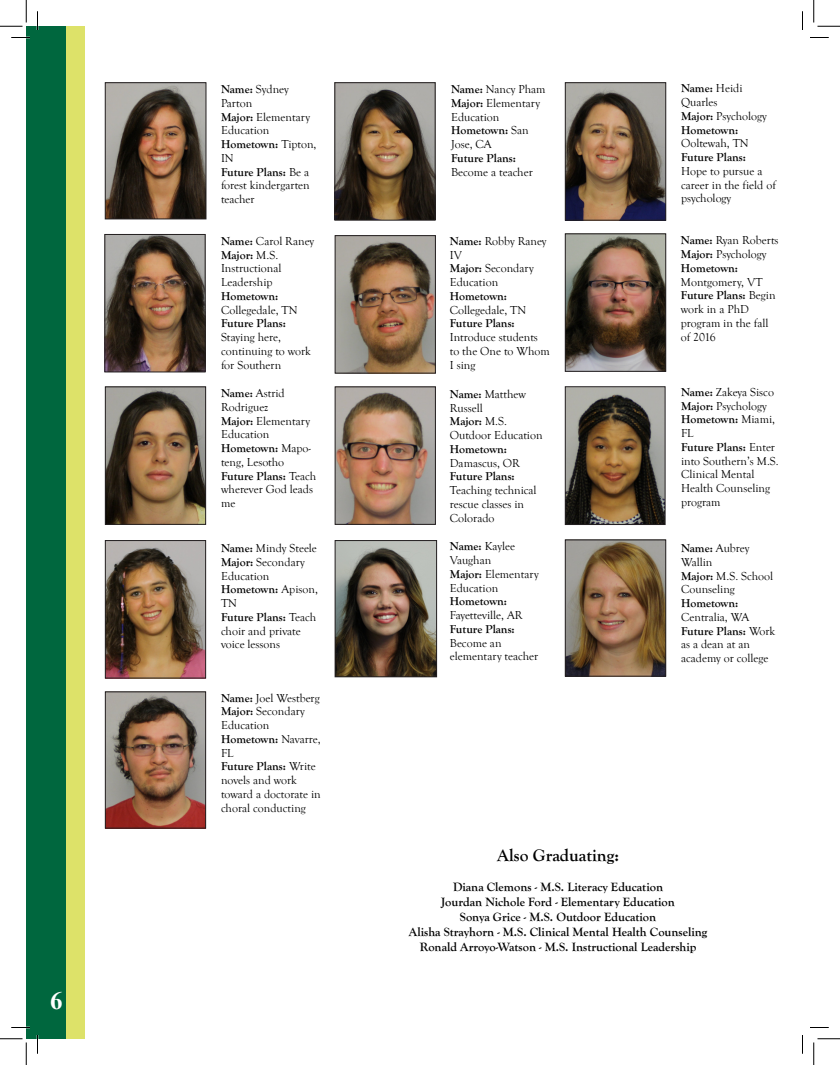
<style>
.page{position:relative;width:840px;height:1065px;background:#fff}
.page>*{position:absolute;margin:0;border:0;box-sizing:border-box;transform-origin:0 0}
.t1{font:700 25px "Times New Roman";color:#fff}
.t2{font:700 17.5px "Goudy Old Style T";color:#000}
.t3{font:700 12.5px/15px "Goudy Old Style T";color:#000;text-align:center}
.t4{font:11.88px/13.8px "Goudy Old Style T";color:#000}
.t5{font:700 11.88px "Goudy Old Style T";color:#000}
.s1{font-weight:700}
</style>
<div class="page">
<div style="left:26px;top:26px;width:41px;height:1013px;background:#00673e"></div>
<div style="left:67px;top:26px;width:18px;height:1013px;background:#dde269"></div>
<img style="left:337px;top:84px;width:96px;height:135px">
<div style="left:335px;top:82px;width:100px;height:139px;border:1px solid #231f20"></div>
<img style="left:567px;top:84px;width:97px;height:135px">
<div style="left:565px;top:82px;width:101px;height:139px;border:1px solid #231f20"></div>
<img style="left:107px;top:236px;width:96px;height:134px">
<div style="left:105px;top:234px;width:100px;height:138px;border:1px solid #231f20"></div>
<img style="left:337px;top:237px;width:97px;height:134px">
<div style="left:335px;top:235px;width:101px;height:138px;border:1px solid #231f20"></div>
<img style="left:567px;top:236px;width:97px;height:134px">
<div style="left:565px;top:234px;width:101px;height:138px;border:1px solid #231f20"></div>
<img style="left:107px;top:389px;width:97px;height:134px">
<div style="left:105px;top:387px;width:101px;height:138px;border:1px solid #231f20"></div>
<img style="left:337px;top:389px;width:97px;height:134px">
<div style="left:335px;top:387px;width:101px;height:138px;border:1px solid #231f20"></div>
<img style="left:107px;top:542px;width:97px;height:134px">
<div style="left:105px;top:540px;width:101px;height:138px;border:1px solid #231f20"></div>
<img style="left:337px;top:542px;width:98px;height:133px">
<div style="left:335px;top:540px;width:102px;height:137px;border:1px solid #231f20"></div>
<img style="left:567px;top:542px;width:97px;height:133px">
<div style="left:565px;top:540px;width:101px;height:137px;border:1px solid #231f20"></div>
<img style="left:107px;top:694px;width:97px;height:132px">
<div style="left:105px;top:692px;width:101px;height:136px;border:1px solid #231f20"></div>
<img style="left:567px;top:388px;width:96px;height:135px">
<div style="left:565px;top:386px;width:100px;height:139px;border:1px solid #231f20"></div>
<img style="left:107px;top:84px;width:97px;height:133px">
<div style="left:105px;top:82px;width:101px;height:137px;border:1px solid #231f20"></div>
<svg style="left:11px;top:37px;width:19px;height:1px"></svg>
<svg style="left:810px;top:37px;width:19px;height:1px"></svg>
<svg style="left:11px;top:1027px;width:19px;height:1px"></svg>
<svg style="left:810px;top:1027px;width:19px;height:1px"></svg>
<svg style="left:37px;top:11px;width:1px;height:19px"></svg>
<svg style="left:37px;top:1035px;width:1px;height:19px"></svg>
<svg style="left:802px;top:11px;width:1px;height:19px"></svg>
<svg style="left:802px;top:1035px;width:1px;height:19px"></svg>
<svg style="left:0;top:0;width:27px;height:27px"></svg>
<svg style="left:0;top:1039px;width:27px;height:26px"></svg>
<svg style="left:814px;top:0;width:26px;height:27px"></svg>
<svg style="left:814px;top:1039px;width:26px;height:26px"></svg>
<h1 class="t1" style="left:50px;top:983px;width:14px">6</h1>
<p class="t4" style="left:221px;top:83px;width:97px"><span class="s1">Name:</span> Sydney<br>Parton<br><span class="s1">Major:</span> Elementary<br>Education<br><span class="s1">Hometown:</span> Tipton,<br>IN<br><span class="s1">Future Plans:</span> Be a forest kindergarten teacher</p>
<p class="t4" style="left:221px;top:234px;width:95px"><span class="s1">Name:</span> Carol Raney<br><span class="s1">Major:</span> M.S.<br>Instructional<br>Leadership</p>
<p class="t5" style="left:221px;top:289px;width:59px">Hometown:</p>
<p class="t4" style="left:221px;top:303px;width:78px">Collegedale, TN</p>
<p class="t5" style="left:221px;top:317px;width:66px">Future Plans:</p>
<p class="t4" style="left:221px;top:331px;width:91px">Staying here, continuing to work for Southern</p>
<p class="t4" style="left:221px;top:387px;width:97px"><span class="s1">Name:</span> Astrid<br>Rodriguez<br><span class="s1">Major:</span> Elementary<br>Education<br><span class="s1">Hometown:</span> Mapo&shy;teng, Lesotho<br><span class="s1">Future Plans:</span> Teach wherever God leads me</p>
<p class="t4" style="left:221px;top:542px;width:98px"><span class="s1">Name:</span> Mindy Steele<br><span class="s1">Major:</span> Secondary<br>Education<br><span class="s1">Hometown:</span> Apison,<br>TN<br><span class="s1">Future Plans:</span> Teach choir and private voice lessons</p>
<p class="t4" style="left:221px;top:691px;width:101px"><span class="s1">Name:</span> Joel Westberg<br><span class="s1">Major:</span> Secondary<br>Education<br><span class="s1">Hometown:</span> Navarre,<br>FL<br><span class="s1">Future Plans:</span> Write novels and work toward a doctorate in choral conducting</p>
<p class="t4" style="left:451px;top:83px;width:96px"><span class="s1">Name:</span> Nancy Pham<br><span class="s1">Major:</span> Elementary<br>Education<br><span class="s1">Hometown:</span> San<br>Jose, CA</p>
<p class="t5" style="left:451px;top:151px;width:66px">Future Plans:</p>
<p class="t4" style="left:451px;top:165px;width:83px">Become a teacher</p>
<p class="t4" style="left:450px;top:234px;width:98px"><span class="s1">Name:</span> Robby Raney<br>IV<br><span class="s1">Major:</span> Secondary<br>Education</p>
<p class="t5" style="left:450px;top:289px;width:59px">Hometown:</p>
<p class="t4" style="left:450px;top:303px;width:78px">Collegedale, TN</p>
<p class="t5" style="left:450px;top:317px;width:66px">Future Plans:</p>
<p class="t4" style="left:450px;top:331px;width:101px">Introduce students to the One to Whom<br>I sing</p>
<p class="t4" style="left:450px;top:387px;width:94px"><span class="s1">Name:</span> Matthew<br>Russell<br><span class="s1">Major:</span> M.S.<br>Outdoor Education</p>
<p class="t5" style="left:450px;top:442px;width:59px">Hometown:</p>
<p class="t4" style="left:450px;top:456px;width:72px">Damascus, OR</p>
<p class="t5" style="left:450px;top:470px;width:66px">Future Plans:</p>
<p class="t4" style="left:450px;top:484px;width:88px">Teaching technical rescue classes in<br>Colorado</p>
<p class="t4" style="left:450px;top:540px;width:91px"><span class="s1">Name:</span> Kaylee<br>Vaughan<br><span class="s1">Major:</span> Elementary<br>Education</p>
<p class="t5" style="left:450px;top:595px;width:59px">Hometown:</p>
<p class="t4" style="left:450px;top:609px;width:74px">Fayetteville, AR</p>
<p class="t5" style="left:450px;top:622px;width:66px">Future Plans:</p>
<p class="t4" style="left:450px;top:636px;width:90px">Become an elementary teacher</p>
<p class="t4" style="left:681px;top:82px;width:87px"><span class="s1">Name:</span> Heidi<br>Quarles<br><span class="s1">Major:</span> Psychology<br><span class="s1">Hometown:</span></p>
<p class="t4" style="left:681px;top:137px;width:69px">Ooltewah, TN</p>
<p class="t5" style="left:681px;top:151px;width:66px">Future Plans:</p>
<p class="t4" style="left:681px;top:164px;width:96px">Hope to pursue a career in the field of psychology</p>
<p class="t4" style="left:681px;top:234px;width:99px"><span class="s1">Name:</span> Ryan Roberts<br><span class="s1">Major:</span> Psychology<br><span class="s1">Hometown:</span></p>
<p class="t4" style="left:681px;top:275px;width:96px">Montgomery, VT<br><span class="s1">Future Plans:</span> Begin work in a PhD program in the fall of 2016</p>
<p class="t4" style="left:681px;top:385px;width:99px"><span class="s1">Name:</span> Zakeya Sisco<br><span class="s1">Major:</span> Psychology<br><span class="s1">Hometown:</span> Miami,<br>FL<br><span class="s1">Future Plans:</span> Enter into Southern’s M.S.<br>Clinical Mental<br>Health Counseling program</p>
<p class="t4" style="left:681px;top:542px;width:94px"><span class="s1">Name:</span> Aubrey<br>Wallin<br><span class="s1">Major:</span> M.S. School<br>Counseling</p>
<p class="t5" style="left:681px;top:597px;width:59px">Hometown:</p>
<p class="t4" style="left:681px;top:610px;width:96px">Centralia, WA<br><span class="s1">Future Plans:</span> Work as a dean at an academy or college</p>
<h2 class="t2" style="left:497px;top:846px;width:123px">Also Graduating:</h2>
<p class="t3" style="left:409px;top:880px;width:300px">Diana Clemons - M.S. Literacy Education<br>Jourdan Nichole Ford - Elementary Education<br>Sonya Grice - M.S. Outdoor Education<br>Alisha Strayhorn - M.S. Clinical Mental Health Counseling Ronald Arroyo-Watson - M.S. Instructional Leadership</p>
</div>
